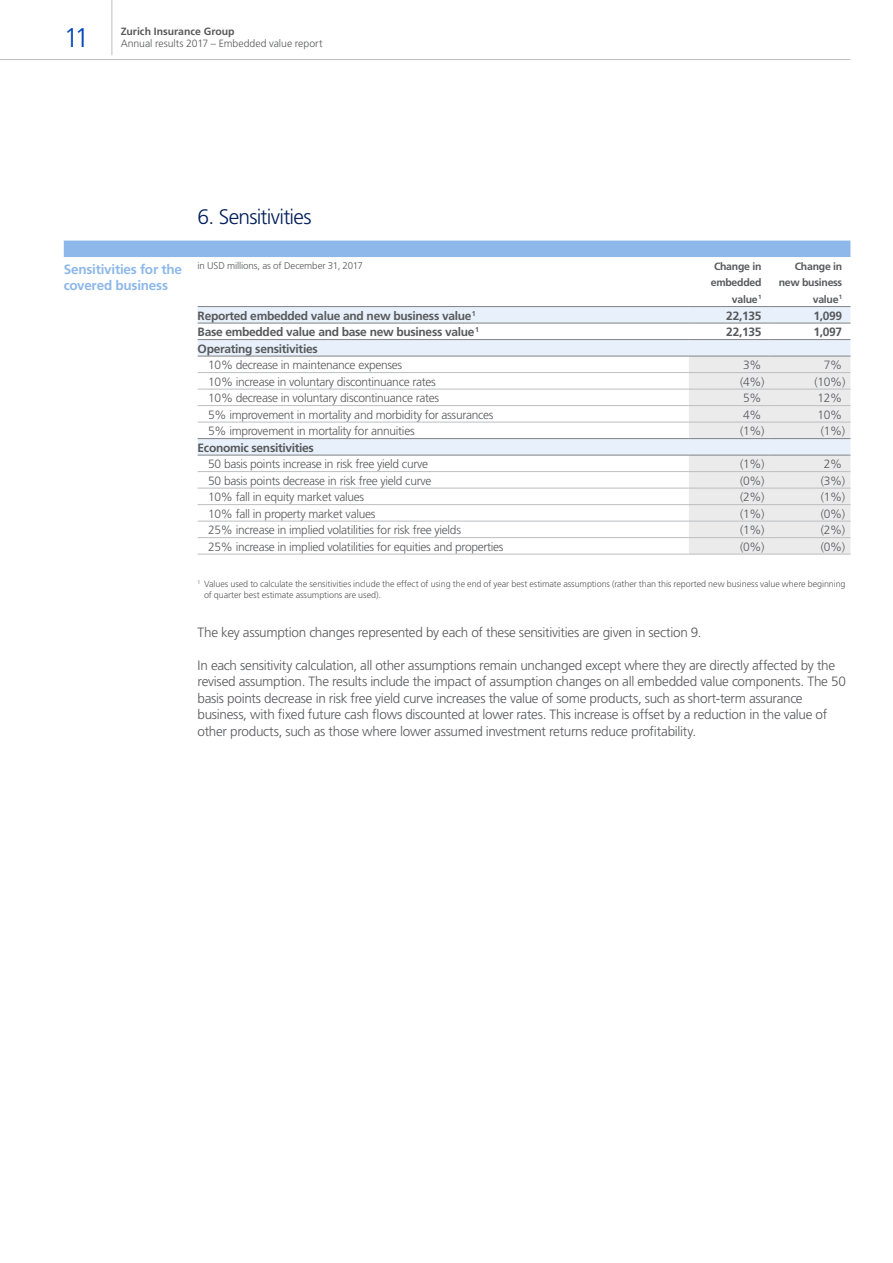
<style>
.page{position:relative;width:893px;height:1263px;background:#fff}
.page>*{position:absolute;margin:0;border:0;box-sizing:border-box;transform-origin:0 0}
.t1{font:300 27px "Frutiger LT Std";color:#0047ba}
.t2{font:300 21px "Frutiger LT Std";letter-spacing:-.035em;color:#001f5b}
.t3{font:300 13.5px/16.5px "Frutiger LT Std";letter-spacing:-.02em;color:#58595b}
.t4{font:700 13.5px/16.5px "Frutiger LT Std";letter-spacing:-.015em;color:#8db8e9}
.t5{font:300 12px "Frutiger LT Std";letter-spacing:-.025em;color:#58595b}
.t6{font:700 12px "Frutiger LT Std";letter-spacing:-.025em;color:#58595b}
.t7{font:700 10.5px/16.5px "Frutiger LT Std";letter-spacing:-.025em;color:#58595b;text-align:right}
.t8{font:300 10.5px "Frutiger LT Std";letter-spacing:-.005em;color:#58595b}
.t9{font:700 10.5px "Frutiger LT Std";color:#58595b}
.t10{font:300 9.75px "Frutiger LT Std";letter-spacing:-.015em;color:#58595b}
.t11{font:300 9px/10.5px "Frutiger LT Std";letter-spacing:-.01em;color:#58595b}
</style>
<div class="page">
<hr style="left:0;top:59px;width:850px;height:1px;background:#bcbec0">
<hr style="left:112px;top:0;width:1px;height:55px;background:#bcbec0">
<div style="left:64px;top:241px;width:786px;height:16px;background:#8db8e9"></div>
<svg style="left:198px;top:307px;width:652px;height:148px"></svg>
<svg style="left:689px;top:357px;width:161px;height:197px"></svg>
<hr style="left:198px;top:372px;width:491px;height:1px;background:#bcbec0">
<hr style="left:689px;top:372px;width:81px;height:1px;background:#bcbec0">
<hr style="left:770px;top:372px;width:80px;height:1px;background:#bcbec0">
<hr style="left:198px;top:389px;width:491px;height:1px;background:#bcbec0">
<hr style="left:689px;top:389px;width:81px;height:1px;background:#bcbec0">
<hr style="left:770px;top:389px;width:80px;height:1px;background:#bcbec0">
<hr style="left:198px;top:405px;width:491px;height:1px;background:#bcbec0">
<hr style="left:689px;top:405px;width:81px;height:1px;background:#bcbec0">
<hr style="left:770px;top:405px;width:80px;height:1px;background:#bcbec0">
<hr style="left:198px;top:422px;width:491px;height:1px;background:#bcbec0">
<hr style="left:689px;top:422px;width:81px;height:1px;background:#bcbec0">
<hr style="left:770px;top:422px;width:80px;height:1px;background:#bcbec0">
<hr style="left:198px;top:471px;width:491px;height:1px;background:#bcbec0">
<hr style="left:689px;top:471px;width:81px;height:1px;background:#bcbec0">
<hr style="left:770px;top:471px;width:80px;height:1px;background:#bcbec0">
<hr style="left:198px;top:488px;width:491px;height:1px;background:#bcbec0">
<hr style="left:689px;top:488px;width:81px;height:1px;background:#bcbec0">
<hr style="left:770px;top:488px;width:80px;height:1px;background:#bcbec0">
<hr style="left:198px;top:504px;width:491px;height:1px;background:#bcbec0">
<hr style="left:689px;top:504px;width:81px;height:1px;background:#bcbec0">
<hr style="left:770px;top:504px;width:80px;height:1px;background:#bcbec0">
<hr style="left:198px;top:521px;width:491px;height:1px;background:#bcbec0">
<hr style="left:689px;top:521px;width:81px;height:1px;background:#bcbec0">
<hr style="left:770px;top:521px;width:80px;height:1px;background:#bcbec0">
<hr style="left:198px;top:537px;width:491px;height:1px;background:#bcbec0">
<hr style="left:689px;top:537px;width:81px;height:1px;background:#bcbec0">
<hr style="left:770px;top:537px;width:80px;height:1px;background:#bcbec0">
<hr style="left:198px;top:554px;width:491px;height:1px;background:#bcbec0">
<hr style="left:689px;top:554px;width:81px;height:1px;background:#bcbec0">
<hr style="left:770px;top:554px;width:80px;height:1px;background:#bcbec0">
<hr style="left:198px;top:306px;width:491px;height:1px;background:#808285">
<hr style="left:689px;top:306px;width:81px;height:1px;background:#808285">
<hr style="left:770px;top:306px;width:80px;height:1px;background:#808285">
<hr style="left:198px;top:323px;width:491px;height:1px;background:#808285">
<hr style="left:689px;top:323px;width:81px;height:1px;background:#808285">
<hr style="left:770px;top:323px;width:80px;height:1px;background:#808285">
<hr style="left:198px;top:339px;width:491px;height:1px;background:#808285">
<hr style="left:689px;top:339px;width:81px;height:1px;background:#808285">
<hr style="left:770px;top:339px;width:80px;height:1px;background:#808285">
<hr style="left:198px;top:356px;width:491px;height:1px;background:#808285">
<hr style="left:689px;top:356px;width:81px;height:1px;background:#808285">
<hr style="left:770px;top:356px;width:80px;height:1px;background:#808285">
<hr style="left:198px;top:438px;width:491px;height:1px;background:#808285">
<hr style="left:689px;top:438px;width:81px;height:1px;background:#808285">
<hr style="left:770px;top:438px;width:80px;height:1px;background:#808285">
<hr style="left:198px;top:455px;width:491px;height:1px;background:#808285">
<hr style="left:689px;top:455px;width:81px;height:1px;background:#808285">
<hr style="left:770px;top:455px;width:80px;height:1px;background:#808285">
<h1 class="t1" style="left:64px;top:22px;width:27px">11</h1>
<p class="t9" style="left:121px;top:25px;width:115px">Zurich Insurance Group</p>
<p class="t8" style="left:121px;top:37px;width:203px">Annual results 2017 – Embedded value report</p>
<h2 class="t2" style="left:198px;top:205px;width:116px">6. Sensitivities</h2>
<p class="t4" style="left:64px;top:261px;width:120px">Sensitivities for the covered business</p>
<p class="t10" style="left:198px;top:260px;width:167px">in USD millions, as of December 31, 2017</p>
<p class="t7" style="left:711px;top:258px;width:52px">Change in embedded value<sup>1</sup></p>
<p class="t7" style="left:779px;top:258px;width:65px">Change in new business value<sup>1</sup></p>
<p class="t6" style="left:198px;top:308px;width:280px">Reported embedded value and new business value<sup>1</sup></p>
<p class="t6" style="left:726px;top:308px;width:37px">22,135</p>
<p class="t6" style="left:813px;top:308px;width:30px">1,099</p>
<p class="t6" style="left:198px;top:325px;width:283px">Base embedded value and base new business value<sup>1</sup></p>
<p class="t6" style="left:726px;top:325px;width:37px">22,135</p>
<p class="t6" style="left:813px;top:325px;width:30px">1,097</p>
<p class="t6" style="left:198px;top:341px;width:122px">Operating sensitivities</p>
<p class="t5" style="left:208px;top:358px;width:195px">10% decrease in maintenance expenses</p>
<p class="t5" style="left:743px;top:358px;width:20px">3%</p>
<p class="t5" style="left:824px;top:358px;width:20px">7%</p>
<p class="t5" style="left:208px;top:375px;width:229px">10% increase in voluntary discontinuance rates</p>
<p class="t5" style="left:740px;top:375px;width:26px">(4%)</p>
<p class="t5" style="left:814px;top:375px;width:32px">(10%)</p>
<p class="t5" style="left:208px;top:391px;width:232px">10% decrease in voluntary discontinuance rates</p>
<p class="t5" style="left:743px;top:391px;width:20px">5%</p>
<p class="t5" style="left:817px;top:391px;width:26px">12%</p>
<p class="t5" style="left:208px;top:408px;width:287px">5% improvement in mortality and morbidity for assurances</p>
<p class="t5" style="left:743px;top:408px;width:20px">4%</p>
<p class="t5" style="left:817px;top:408px;width:26px">10%</p>
<p class="t5" style="left:208px;top:424px;width:208px">5% improvement in mortality for annuities</p>
<p class="t5" style="left:740px;top:424px;width:26px">(1%)</p>
<p class="t5" style="left:821px;top:424px;width:26px">(1%)</p>
<p class="t6" style="left:198px;top:440px;width:118px">Economic sensitivities</p>
<p class="t5" style="left:208px;top:457px;width:221px">50 basis points increase in risk free yield curve</p>
<p class="t5" style="left:740px;top:457px;width:26px">(1%)</p>
<p class="t5" style="left:824px;top:457px;width:20px">2%</p>
<p class="t5" style="left:208px;top:474px;width:225px">50 basis points decrease in risk free yield curve</p>
<p class="t5" style="left:740px;top:474px;width:26px">(0%)</p>
<p class="t5" style="left:821px;top:474px;width:26px">(3%)</p>
<p class="t5" style="left:208px;top:490px;width:158px">10% fall in equity market values</p>
<p class="t5" style="left:740px;top:490px;width:26px">(2%)</p>
<p class="t5" style="left:821px;top:490px;width:26px">(1%)</p>
<p class="t5" style="left:208px;top:507px;width:169px">10% fall in property market values</p>
<p class="t5" style="left:740px;top:507px;width:26px">(1%)</p>
<p class="t5" style="left:821px;top:507px;width:26px">(0%)</p>
<p class="t5" style="left:208px;top:523px;width:254px">25% increase in implied volatilities for risk free yields</p>
<p class="t5" style="left:740px;top:523px;width:26px">(1%)</p>
<p class="t5" style="left:821px;top:523px;width:26px">(2%)</p>
<p class="t5" style="left:208px;top:540px;width:297px">25% increase in implied volatilities for equities and properties</p>
<p class="t5" style="left:740px;top:540px;width:26px">(0%)</p>
<p class="t5" style="left:821px;top:540px;width:26px">(0%)</p>
<p class="t11" style="left:204px;top:579px;width:643px;text-indent:-6px"><sup>1</sup> Values used to calculate the sensitivities include the effect of using the end of year best estimate assumptions (rather than this reported new business value where beginning of quarter best estimate assumptions are used).</p>
<p class="t3" style="left:198px;top:624px;width:506px">The key assumption changes represented by each of these sensitivities are given in section 9.</p>
<p class="t3" style="left:198px;top:657px;width:650px">In each sensitivity calculation, all other assumptions remain unchanged except where they are directly affected by the revised assumption. The results include the impact of assumption changes on all embedded value components. The 50 basis points decrease in risk free yield curve increases the value of some products, such as short-term assurance business, with fixed future cash flows discounted at lower rates. This increase is offset by a reduction in the value of other products, such as those where lower assumed investment returns reduce profitability.</p>
</div>
